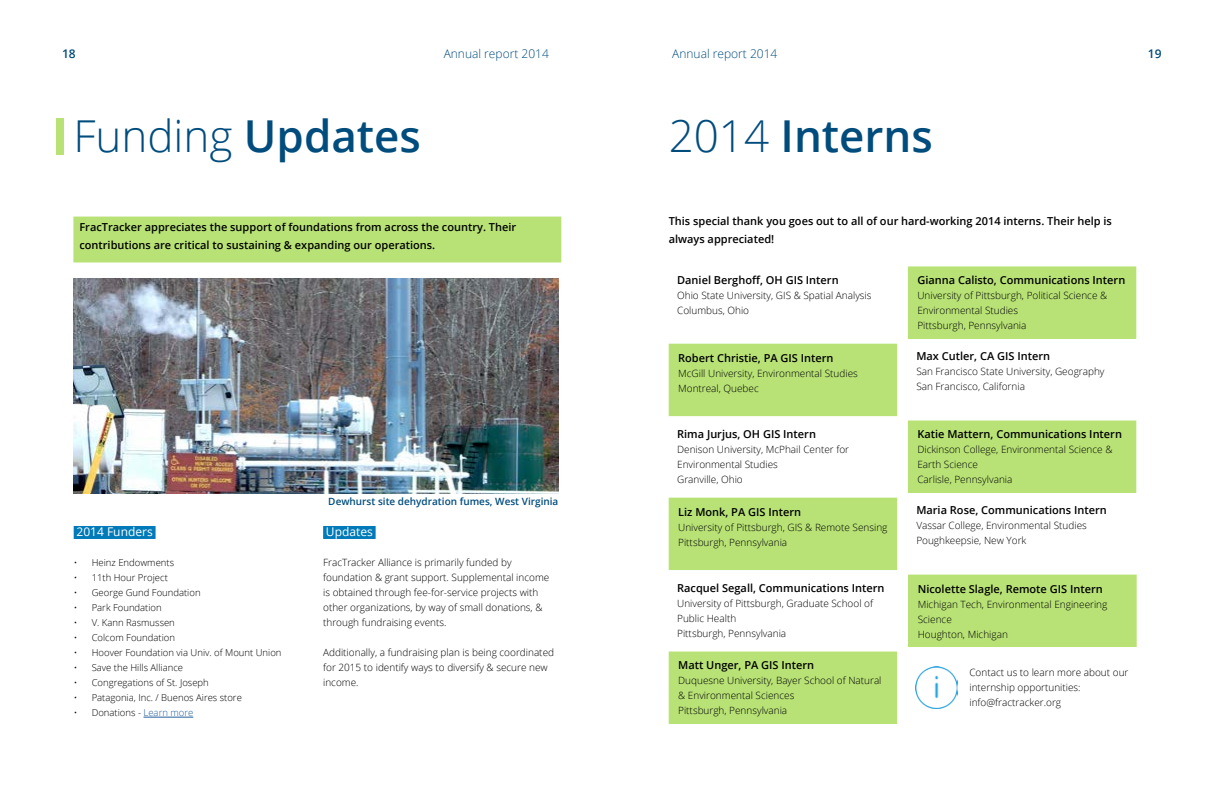
<style>
.page{position:relative;width:1224px;height:792px;background:#fff}
.page>*{position:absolute;margin:0;border:0;box-sizing:border-box;transform-origin:0 0}
.t1{font:300 44px "Open Sans";color:#004c7d}
.t2{font:600 44px "Open Sans";color:#004c7d}
.t3{font:300 12px "Open Sans";color:#004c7d}
.t4{font:12px "Open Sans";color:#fff}
.t5{font:600 12px "Open Sans";color:#004c7d}
.t6{font:600 11px/18px "Open Sans";color:#000}
.t7{font:300 10px/15px "Open Sans";color:#000}
.t8{font:600 10px "Open Sans";color:#004c7d}
.t9{font:300 9.5px "Open Sans";color:#000}
.s1{font-weight:600}
.s2{color:#215e9e}
.s3{font-weight:300}
</style>
<div class="page">
<div style="left:56px;top:119px;width:8px;height:36px;background:#b8e276"></div>
<div style="left:74px;top:526px;width:82px;height:13px;background:#007ab9"></div>
<hr style="left:144px;top:717px;width:49px;height:1px;background:#215e9e">
<div style="left:323px;top:526px;width:53px;height:13px;background:#007ab9"></div>
<div style="left:76px;top:220px;width:482px;height:39px;background:#b8e276"></div>
<div style="left:73px;top:217px;width:488px;height:45px;border:6px solid #b8e276"></div>
<div style="left:669px;top:344px;width:228px;height:72px;background:#b8e276"></div>
<div style="left:908px;top:267px;width:228px;height:71px;background:#b8e276"></div>
<div style="left:908px;top:266px;width:228px;height:73px;border:1px solid #b8e276"></div>
<div style="left:908px;top:421px;width:228px;height:71px;background:#b8e276"></div>
<div style="left:908px;top:421px;width:228px;height:72px;border:1px solid #b8e276"></div>
<div style="left:669px;top:498px;width:228px;height:72px;background:#b8e276"></div>
<div style="left:909px;top:575px;width:227px;height:72px;background:#b8e276"></div>
<div style="left:908px;top:575px;width:229px;height:72px;border:1px solid #b8e276"></div>
<div style="left:669px;top:652px;width:228px;height:71px;background:#b8e276"></div>
<div style="left:669px;top:652px;width:228px;height:72px;border:1px solid #b8e276"></div>
<img style="left:73px;top:279px;width:485px;height:215px">
<img style="left:916px;top:666px;width:42px;height:42px">
<p class="t5" style="left:62px;top:45px;width:15px">18</p>
<p class="t3" style="left:444px;top:45px;width:107px">Annual report 2014</p>
<p class="t3" style="left:672px;top:45px;width:107px">Annual report 2014</p>
<p class="t5" style="left:1148px;top:45px;width:15px">19</p>
<h1 class="t1" style="left:73px;top:106px;width:349px">Funding <span class="s1">Updates</span></h1>
<p class="t6" style="left:79px;top:218px;width:438px">FracTracker appreciates the support of foundations from across the country. Their contributions are critical to sustaining &amp; expanding our operations.</p>
<p class="t4" style="left:77px;top:524px;width:78px">2014 Funders</p>
<p class="t9" style="left:74px;top:556px;width:102px">• Heinz Endowments</p>
<p class="t9" style="left:74px;top:571px;width:96px">• 11th Hour Project</p>
<p class="t9" style="left:74px;top:586px;width:128px">• George Gund Foundation</p>
<p class="t9" style="left:74px;top:601px;width:90px">• Park Foundation</p>
<p class="t9" style="left:74px;top:616px;width:103px">• V. Kann Rasmussen</p>
<p class="t9" style="left:74px;top:631px;width:103px">• Colcom Foundation</p>
<p class="t9" style="left:74px;top:646px;width:209px">• Hoover Foundation via Univ. of Mount Union</p>
<p class="t9" style="left:74px;top:661px;width:111px">• Save the Hills Alliance</p>
<p class="t9" style="left:74px;top:676px;width:137px">• Congregations of St. Joseph</p>
<p class="t9" style="left:74px;top:691px;width:170px">• Patagonia, Inc. / Buenos Aires store</p>
<p class="t9" style="left:74px;top:706px;width:121px">• Donations - <span class="s2">Learn more</span></p>
<p class="t8" style="left:328px;top:495px;width:232px">Dewhurst site dehydration fumes, West Virginia</p>
<p class="t4" style="left:326px;top:524px;width:48px">Updates</p>
<p class="t7" style="left:323px;top:555px;width:228px">FracTracker Alliance is primarily funded by foundation &amp; grant support. Supplemental income is obtained through fee-for-service projects with other organizations, by way of small donations, &amp; through fundraising events.</p>
<p class="t7" style="left:323px;top:645px;width:232px">Additionally, a fundraising plan is being coordinated for 2015 to identify ways to diversify &amp; secure new income.</p>
<h1 class="t2" style="left:669px;top:106px;width:266px"><span class="s3">2014</span> Interns</h1>
<p class="t6" style="left:669px;top:212px;width:445px">This special thank you goes out to all of our hard-working 2014 interns. Their help is always appreciated!</p>
<p class="t6" style="left:677px;top:270px;width:163px">Daniel Berghoff, OH GIS Intern</p>
<p class="t7" style="left:677px;top:287px;width:196px">Ohio State University, GIS &amp; Spatial Analysis<br>Columbus, Ohio</p>
<p class="t6" style="left:678px;top:348px;width:157px">Robert Christie, PA GIS Intern</p>
<p class="t7" style="left:678px;top:365px;width:181px">McGill University, Environmental Studies<br>Montreal, Quebec</p>
<p class="t6" style="left:677px;top:424px;width:140px">Rima Jurjus, OH GIS Intern</p>
<p class="t7" style="left:677px;top:441px;width:173px">Denison University, McPhail Center for<br>Environmental Studies<br>Granville, Ohio</p>
<p class="t6" style="left:678px;top:502px;width:124px">Liz Monk, PA GIS Intern</p>
<p class="t7" style="left:678px;top:519px;width:211px">University of Pittsburgh, GIS &amp; Remote Sensing<br>Pittsburgh, Pennsylvania</p>
<p class="t6" style="left:677px;top:578px;width:209px">Racquel Segall, Communications Intern</p>
<p class="t7" style="left:677px;top:595px;width:197px">University of Pittsburgh, Graduate School of<br>Public Health<br>Pittsburgh, Pennsylvania</p>
<p class="t6" style="left:917px;top:271px;width:209px">Gianna Calisto, Communications Intern</p>
<p class="t7" style="left:917px;top:288px;width:191px">University of Pittsburgh, Political Science &amp;<br>Environmental Studies<br>Pittsburgh, Pennsylvania</p>
<p class="t6" style="left:916px;top:347px;width:135px">Max Cutler, CA GIS Intern</p>
<p class="t7" style="left:916px;top:364px;width:190px">San Francisco State University, Geography<br>San Francisco, California</p>
<p class="t6" style="left:917px;top:425px;width:206px">Katie Mattern, Communications Intern</p>
<p class="t7" style="left:917px;top:442px;width:197px">Dickinson College, Environmental Science &amp;<br>Earth Science<br>Carlisle, Pennsylvania</p>
<p class="t6" style="left:916px;top:501px;width:192px">Maria Rose, Communications Intern</p>
<p class="t7" style="left:916px;top:518px;width:172px">Vassar College, Environmental Studies<br>Poughkeepsie, New York</p>
<p class="t6" style="left:918px;top:579px;width:187px">Nicolette Slagle, Remote GIS Intern</p>
<p class="t7" style="left:918px;top:596px;width:191px">Michigan Tech, Environmental Engineering<br>Science<br>Houghton, Michigan</p>
<p class="t6" style="left:678px;top:656px;width:138px">Matt Unger, PA GIS Intern</p>
<p class="t7" style="left:678px;top:673px;width:205px">Duquesne University, Bayer School of Natural &amp; Environmental Sciences<br>Pittsburgh, Pennsylvania</p>
<p class="t7" style="left:969px;top:665px;width:161px">Contact us to learn more about our internship opportunities: info@fractracker.org</p>
</div>
